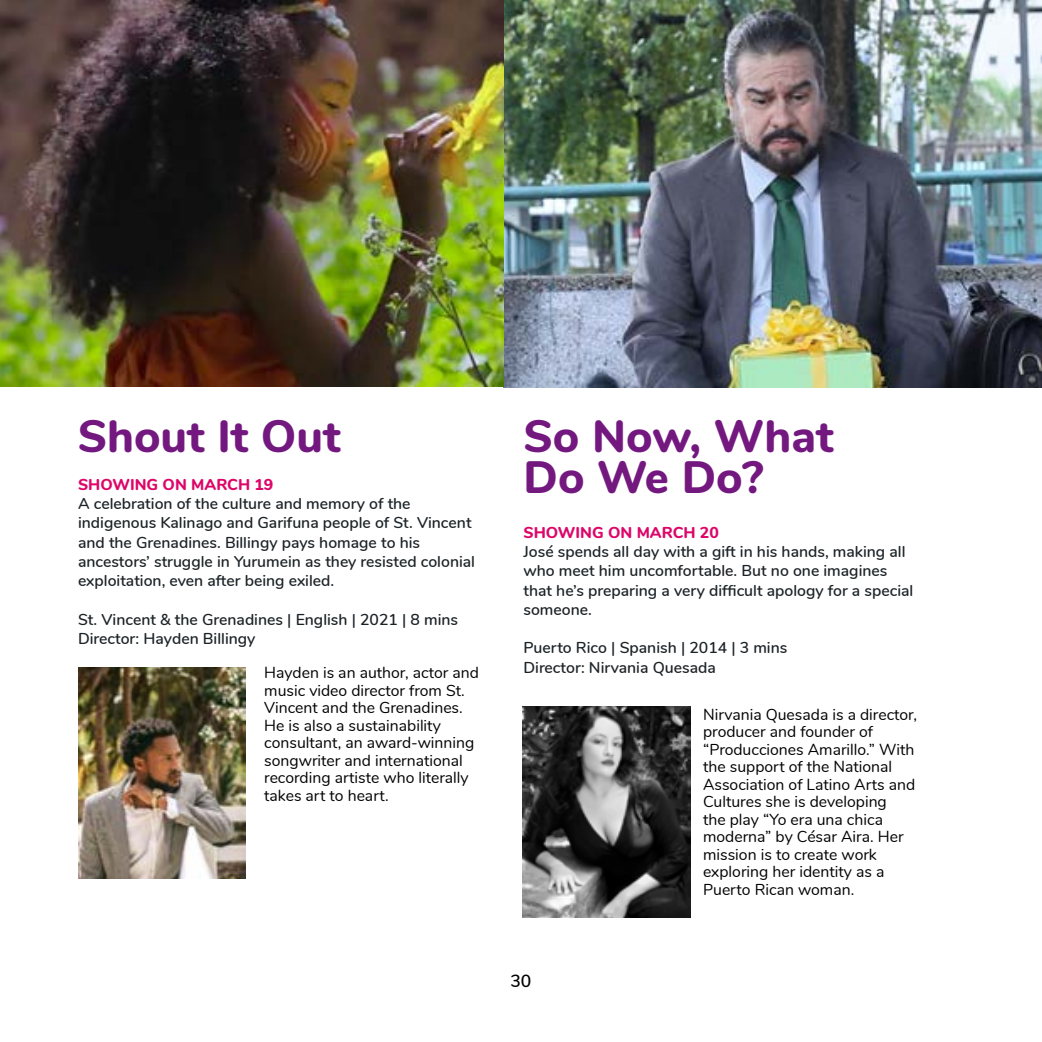
<style>
.page{position:relative;width:1042px;height:1042px;background:#fff}
.page>*{position:absolute;margin:0;border:0;box-sizing:border-box;transform-origin:0 0}
.t1{font:800 45.32px/41.1px "Nunito";color:#73187f}
.t2{font:600 17.5px "Nunito";color:#000}
.t3{font:600 15.75px/19.2px "Nunito";color:#1c2327}
.t4{font:15.75px/17.5px "Nunito";color:#000}
.t5{font:800 15.75px "Nunito";color:#dd0568}
</style>
<div class="page">
<img style="left:503px;top:0;width:539px;height:388px">
<img style="left:0;top:0;width:504px;height:387px">
<img style="left:523px;top:706px;width:167px;height:211px">
<img style="left:78px;top:667px;width:167px;height:211px">
<h1 class="t1" style="left:78px;top:413px;width:265px">Shout It Out</h1>
<p class="t5" style="left:78px;top:473px;width:197px">SHOWING ON MARCH 19</p>
<p class="t3" style="left:78px;top:493px;width:398px">A celebration of the culture and memory of the indigenous Kalinago and Garifuna people of St. Vincent and the Grenadines. Billingy pays homage to his ancestors’ struggle in Yurumein as they resisted colonial exploitation, even after being exiled.</p>
<p class="t3" style="left:78px;top:608px;width:382px">St. Vincent &amp; the Grenadines | English | 2021 | 8 mins<br>Director: Hayden Billingy</p>
<h1 class="t1" style="left:523px;top:413px;width:312px">So Now, What<br>Do We Do?</h1>
<p class="t5" style="left:523px;top:521px;width:197px">SHOWING ON MARCH 20</p>
<p class="t3" style="left:523px;top:541px;width:391px">José spends all day with a gift in his hands, making all who meet him uncomfortable. But no one imagines that he’s preparing a very difficult apology for a special someone.</p>
<p class="t3" style="left:523px;top:637px;width:265px">Puerto Rico | Spanish | 2014 | 3 mins</p>
<p class="t4" style="left:264px;top:663px;width:216px">Hayden is an author, actor and</p>
<p class="t3" style="left:523px;top:656px;width:194px">Director: Nirvania Quesada</p>
<p class="t4" style="left:264px;top:680px;width:212px">music video director from St.<br>Vincent and the Grenadines.<br>He is also a sustainability consultant, an award-winning songwriter and international recording artiste who literally takes art to heart.</p>
<p class="t4" style="left:703px;top:704px;width:215px">Nirvania Quesada is a director, producer and founder of “Producciones Amarillo.” With the support of the National<br>Association of Latino Arts and<br>Cultures she is developing<br>the play “Yo era una chica moderna” by César Aira. Her mission is to create work exploring her identity as a<br>Puerto Rican woman.</p>
<p class="t2" style="left:510px;top:968px;width:22px">30</p>
</div>
